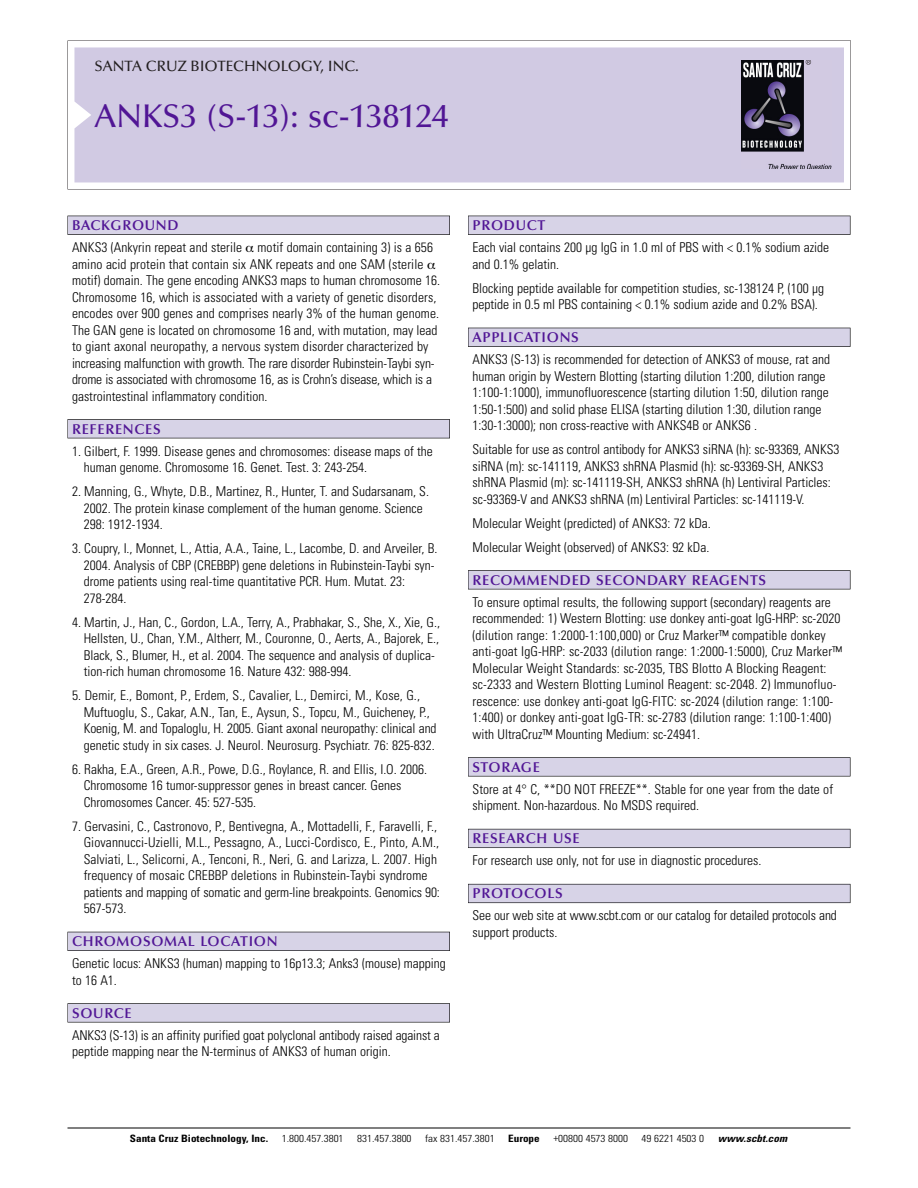
<style>
.page{position:relative;width:918px;height:1188px;background:#fff}
.page>*{position:absolute;margin:0;border:0;box-sizing:border-box;transform-origin:0 0}
.t1{font:500 33px "Optima";color:#511695}
.t2{font:500 15px "Optima";color:#231f20}
.t3{font:600 14.25px "Optima";letter-spacing:.05em;color:#511695}
.t4{font:300 condensed 13.5px/16.5px "Univers";color:#000}
.t5{font:300 condensed 10.2px "Univers";color:#000;scale:1.1 1}
.t6{font:700 condensed 10.2px "Univers";color:#000;scale:1.1 1}
.t7{font:italic 700 condensed 10.2px "Univers";letter-spacing:.005em;color:#000;scale:1.1 1}
</style>
<div class="page">
<svg style="left:68px;top:40px;width:783px;height:149px"></svg>
<div style="left:74px;top:47px;width:770px;height:135px;background:#d1cae3"></div>
<img style="left:741px;top:60px;width:90px;height:108px">
<div style="left:68px;top:216px;width:382px;height:19px;background:#525155"></div>
<div style="left:68px;top:216px;width:381px;height:18px;background:#d7d3e7"></div>
<div style="left:68px;top:419px;width:382px;height:19px;background:#525155"></div>
<div style="left:68px;top:420px;width:381px;height:18px;background:#d7d3e7"></div>
<div style="left:68px;top:932px;width:382px;height:19px;background:#525158"></div>
<div style="left:68px;top:932px;width:381px;height:18px;background:#d7d3e7"></div>
<div style="left:68px;top:1003px;width:382px;height:19px;background:#575759"></div>
<div style="left:68px;top:1004px;width:381px;height:18px;background:#d7d3e7"></div>
<div style="left:468px;top:216px;width:382px;height:19px;background:#525155"></div>
<div style="left:468px;top:216px;width:382px;height:18px;background:#d7d3e7"></div>
<div style="left:468px;top:328px;width:382px;height:19px;background:#515055"></div>
<div style="left:468px;top:328px;width:382px;height:18px;background:#d7d3e7"></div>
<div style="left:468px;top:570px;width:382px;height:19px;background:#545357"></div>
<div style="left:468px;top:571px;width:382px;height:18px;background:#d7d3e7"></div>
<div style="left:468px;top:757px;width:382px;height:19px;background:#575759"></div>
<div style="left:468px;top:758px;width:382px;height:18px;background:#d7d3e7"></div>
<div style="left:468px;top:829px;width:382px;height:19px;background:#5b5a62"></div>
<div style="left:468px;top:829px;width:382px;height:18px;background:#d7d3e7"></div>
<div style="left:468px;top:884px;width:382px;height:19px;background:#66646e"></div>
<div style="left:468px;top:884px;width:382px;height:18px;background:#d7d3e7"></div>
<hr style="left:68px;top:1128px;width:782px;height:1px;background:#000">
<p class="t2" style="left:94px;top:61px;width:266px">SANTA CRUZ BIOTECHNOLOGY, INC.</p>
<h1 class="t1" style="left:94px;top:103px;width:356px">ANKS3 (S-13): sc-138124</h1>
<p class="t3" style="left:72px;top:219px;width:108px">BACKGROUND</p>
<p class="t4" style="left:72px;top:240px;width:369px">ANKS3 (Ankyrin repeat and sterile motif domain containing 3) is a 656 amino acid protein that contain six ANK repeats and one SAM (sterile motif) domain. The gene encoding ANKS3 maps to human chromosome 16.<br>Chromosome 16, which is associated with a variety of genetic disorders, encodes over 900 genes and comprises nearly 3% of the human genome.<br>The GAN gene is located on chromosome 16 and, with mutation, may lead to giant axonal neuropathy, a nervous system disorder characterized by increasing malfunction with growth. The rare disorder Rubinstein-Taybi syn&shy;drome is associated with chromosome 16, as is Crohn’s disease, which is a gastrointestinal inflammatory condition.</p>
<p class="t3" style="left:72px;top:423px;width:90px">REFERENCES</p>
<p class="t4" style="left:84px;top:444px;width:351px;text-indent:-12px">1. Gilbert, F. 1999. Disease genes and chromosomes: disease maps of the human genome. Chromosome 16. Genet. Test. 3: 243-254.</p>
<p class="t4" style="left:84px;top:484px;width:347px;text-indent:-12px">2. Manning, G., Whyte, D.B., Martinez, R., Hunter, T. and Sudarsanam, S.<br>2002. The protein kinase complement of the human genome. Science<br>298: 1912-1934.</p>
<p class="t4" style="left:84px;top:541px;width:355px;text-indent:-12px">3. Coupry, I., Monnet, L., Attia, A.A., Taine, L., Lacombe, D. and Arveiler, B.<br>2004. Analysis of CBP (CREBBP) gene deletions in Rubinstein-Taybi syn&shy;drome patients using real-time quantitative PCR. Hum. Mutat. 23:<br>278-284.</p>
<p class="t4" style="left:84px;top:615px;width:358px;text-indent:-12px">4. Martin, J., Han, C., Gordon, L.A., Terry, A., Prabhakar, S., She, X., Xie, G., Hellsten, U., Chan, Y.M., Altherr, M., Couronne, O., Aerts, A., Bajorek, E., Black, S., Blumer, H., et al. 2004. The sequence and analysis of duplica&shy;tion-rich human chromosome 16. Nature 432: 988-994.</p>
<p class="t4" style="left:84px;top:688px;width:354px;text-indent:-12px">5. Demir, E., Bomont, P., Erdem, S., Cavalier, L., Demirci, M., Kose, G., Muftuoglu, S., Cakar, A.N., Tan, E., Aysun, S., Topcu, M., Guicheney, P., Koenig, M. and Topaloglu, H. 2005. Giant axonal neuropathy: clinical and genetic study in six cases. J. Neurol. Neurosurg. Psychiatr. 76: 825-832.</p>
<p class="t4" style="left:84px;top:762px;width:345px;text-indent:-12px">6. Rakha, E.A., Green, A.R., Powe, D.G., Roylance, R. and Ellis, I.O. 2006.<br>Chromosome 16 tumor-suppressor genes in breast cancer. Genes<br>Chromosomes Cancer. 45: 527-535.</p>
<p class="t4" style="left:84px;top:819px;width:358px;text-indent:-12px">7. Gervasini, C., Castronovo, P., Bentivegna, A., Mottadelli, F., Faravelli, F., Giovannucci-Uzielli, M.L., Pessagno, A., Lucci-Cordisco, E., Pinto, A.M., Salviati, L., Selicorni, A., Tenconi, R., Neri, G. and Larizza, L. 2007. High frequency of mosaic CREBBP deletions in Rubinstein-Taybi syndrome patients and mapping of somatic and germ-line breakpoints. Genomics 90:<br>567-573.</p>
<p class="t3" style="left:72px;top:936px;width:207px">CHROMOSOMAL LOCATION</p>
<p class="t4" style="left:72px;top:956px;width:375px">Genetic locus: ANKS3 (human) mapping to 16p13.3; Anks3 (mouse) mapping to 16 A1.</p>
<p class="t3" style="left:72px;top:1007px;width:61px">SOURCE</p>
<p class="t4" style="left:72px;top:1028px;width:369px">ANKS3 (S-13) is an affinity purified goat polyclonal antibody raised against a peptide mapping near the N-terminus of ANKS3 of human origin.</p>
<p class="t3" style="left:473px;top:219px;width:74px">PRODUCT</p>
<p class="t4" style="left:473px;top:240px;width:358px">Each vial contains 200 µg IgG in 1.0 ml of PBS with &lt; 0.1% sodium azide and 0.1% gelatin.</p>
<p class="t4" style="left:473px;top:281px;width:353px">Blocking peptide available for competition studies, sc-138124 P, (100 µg peptide in 0.5 ml PBS containing &lt; 0.1% sodium azide and 0.2% BSA).</p>
<p class="t3" style="left:473px;top:332px;width:108px">APPLICATIONS</p>
<p class="t4" style="left:473px;top:352px;width:359px">ANKS3 (S-13) is recommended for detection of ANKS3 of mouse, rat and human origin by Western Blotting (starting dilution 1:200, dilution range 1:100-1:1000), immunofluorescence (starting dilution 1:50, dilution range 1:50-1:500) and solid phase ELISA (starting dilution 1:30, dilution range 1:30-1:3000); non cross-reactive with ANKS4B or ANKS6 .</p>
<p class="t4" style="left:473px;top:442px;width:368px">Suitable for use as control antibody for ANKS3 siRNA (h): sc-93369, ANKS3 siRNA (m): sc-141119, ANKS3 shRNA Plasmid (h): sc-93369-SH, ANKS3 shRNA Plasmid (m): sc-141119-SH, ANKS3 shRNA (h) Lentiviral Particles: sc-93369-V and ANKS3 shRNA (m) Lentiviral Particles: sc-141119-V.</p>
<p class="t4" style="left:473px;top:512px;width:240px;line-height:24px">Molecular Weight (predicted) of ANKS3: 72 kDa.<br>Molecular Weight (observed) of ANKS3: 92 kDa.</p>
<p class="t3" style="left:473px;top:574px;width:295px">RECOMMENDED SECONDARY REAGENTS</p>
<p class="t4" style="left:473px;top:595px;width:371px">To ensure optimal results, the following support (secondary) reagents are recommended: 1) Western Blotting: use donkey anti-goat IgG-HRP: sc-2020 (dilution range: 1:2000-1:100,000) or Cruz Marker™ compatible donkey anti-goat IgG-HRP: sc-2033 (dilution range: 1:2000-1:5000), Cruz Marker™ Molecular Weight Standards: sc-2035, TBS Blotto A Blocking Reagent: sc-2333 and Western Blotting Luminol Reagent: sc-2048. 2) Immunofluo&shy;rescence: use donkey anti-goat IgG-FITC: sc-2024 (dilution range: 1:100- 1:400) or donkey anti-goat IgG-TR: sc-2783 (dilution range: 1:100-1:400) with UltraCruz™ Mounting Medium: sc-24941.</p>
<p class="t3" style="left:473px;top:761px;width:69px">STORAGE</p>
<p class="t4" style="left:473px;top:782px;width:362px">Store at 4° C, **DO NOT FREEZE**. Stable for one year from the date of shipment. Non-hazardous. No MSDS required.</p>
<p class="t3" style="left:473px;top:833px;width:109px">RESEARCH USE</p>
<p class="t4" style="left:473px;top:853px;width:290px">For research use only, not for use in diagnostic procedures.</p>
<p class="t3" style="left:473px;top:888px;width:92px">PROTOCOLS</p>
<p class="t4" style="left:473px;top:908px;width:366px">See our web site at www.scbt.com or our catalog for detailed protocols and support products.</p>
<p class="t6" style="left:130px;top:1135px;width:127px">Santa Cruz Biotechnology, Inc.</p>
<p class="t5" style="left:282px;top:1135px;width:58px">1.800.457.3801</p>
<p class="t5" style="left:357px;top:1135px;width:51px">831.457.3800</p>
<p class="t5" style="left:425px;top:1135px;width:65px">fax 831.457.3801</p>
<p class="t6" style="left:508px;top:1135px;width:30px">Europe</p>
<p class="t5" style="left:553px;top:1135px;width:69px">+00800 4573 8000</p>
<p class="t5" style="left:642px;top:1135px;width:58px">49 6221 4503 0</p>
<p class="t7" style="left:718px;top:1135px;width:64px">www.scbt.com</p>
</div>
